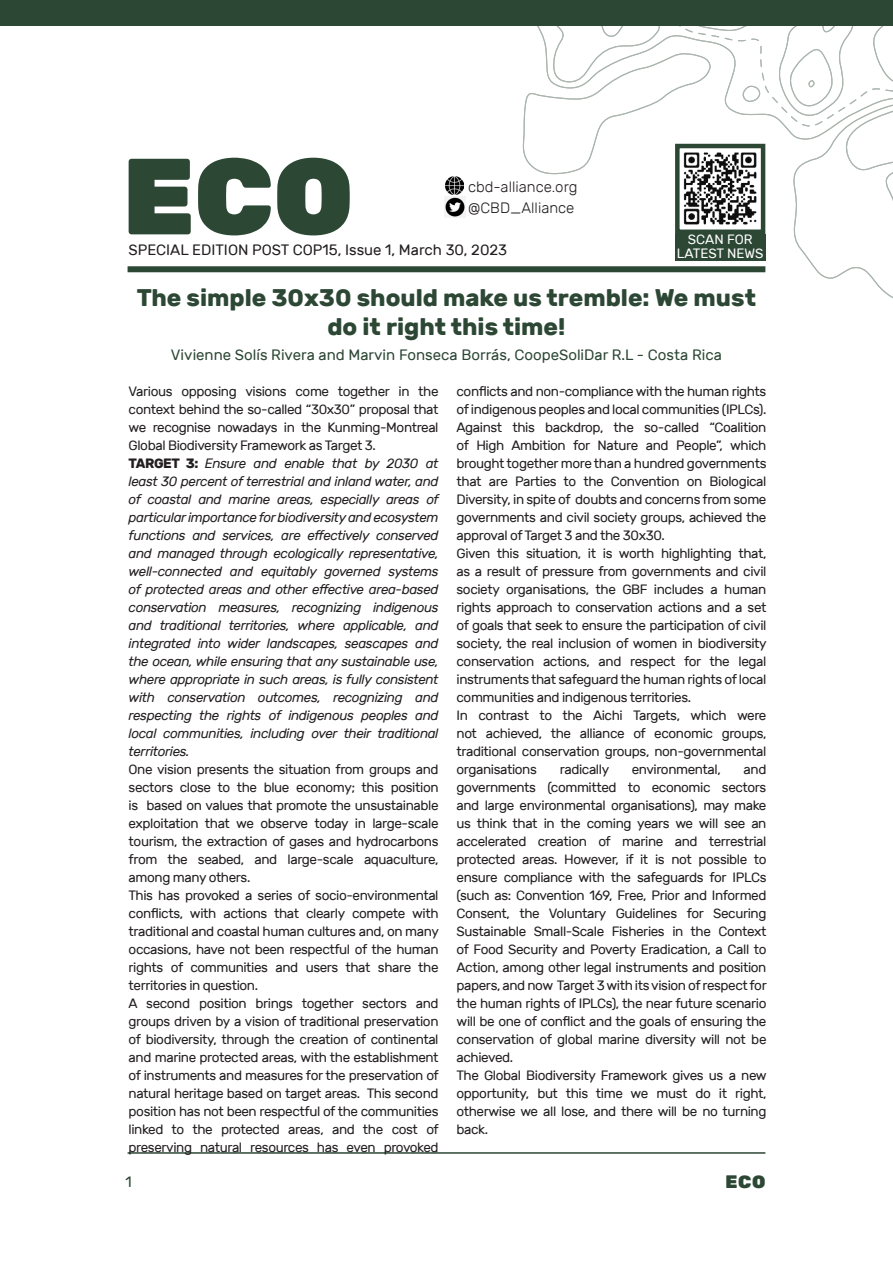
<style>
.page{position:relative;width:893px;height:1263px;background:#fff}
.page>*{position:absolute;margin:0;border:0;box-sizing:border-box;transform-origin:0 0}
.TITULOS{font:700 24px/28.8px "Rubik";color:#2d4735;text-align:center}
.t1{font:900 18px "Rubik";color:#2d4735}
.Autoria{font:15px "Rubik";color:#2d4735}
.Fecha-Edicion{font:15px "Rubik";color:#231f20}
.Fecha-Edicion-2{font:300 15px/21px "Rubik";color:#231f20}
.TEXTO{font:13.5px/18px "Rubik";letter-spacing:-.03em;color:#231f20;text-align:justify}
.TEXTO-2{font:italic 13.5px/18px "Rubik";letter-spacing:-.03em;color:#231f20;text-align:justify}
.Fecha-Edicion-3{font:13.5px "Rubik";color:#fff}
.s1{font-weight:700;font-style:normal}
</style>
<div class="page">
<hr style="left:128px;top:1152px;width:637px;height:2px;background:#2d4735">
<div style="left:128px;top:266px;width:637px;height:6px;background:#2d4735"></div>
<svg style="left:129px;top:158px;width:221px;height:77px"></svg>
<div style="left:0;top:0;width:893px;height:25px;background:#2d4735"></div>
<svg style="left:474px;top:25px;width:419px;height:274px"></svg>
<div style="left:675px;top:234px;width:90px;height:26px;background:#2d4735"></div>
<img style="left:445px;top:197px;width:21px;height:20px">
<img style="left:445px;top:177px;width:18px;height:17px">
<p class="Fecha-Edicion-2" style="left:468px;top:176px;width:111px">cbd-alliance.org @CBD_Alliance</p>
<p class="Fecha-Edicion-3" style="left:688px;top:232px;width:66px">SCAN FOR</p>
<p class="Fecha-Edicion" style="left:129px;top:242px;width:380px">SPECIAL EDITION POST COP15, Issue 1, March 30, 2023</p>
<p class="Fecha-Edicion-3" style="left:677px;top:246px;width:88px">LATEST NEWS</p>
<p class="TITULOS" style="left:137px;top:283px;width:621px">The simple 30x30 should make us tremble: We must do it right this time!</p>
<p class="Autoria" style="left:171px;top:347px;width:552px">Vivienne Solís Rivera and Marvin Fonseca Borrás, CoopeSoliDar R.L - Costa Rica</p>
<p class="TEXTO" style="left:129px;top:383px;width:311px">Various opposing visions come together in the context behind the so-called “30x30” proposal that we recognise nowadays in the Kunming-Montreal Global Biodiversity Framework as Target 3.</p>
<p class="TEXTO-2" style="left:129px;top:455px;width:312px"><span class="s1">TARGET 3:</span> Ensure and enable that by 2030 at least 30 percent of terrestrial and inland water, and of coastal and marine areas, especially areas of particular importance for biodiversity and ecosystem functions and services, are effectively conserved and managed through ecologically representative, well-connected and equitably governed systems of protected areas and other effective area-based conservation measures, recognizing indigenous and traditional territories, where applicable, and integrated into wider landscapes, seascapes and the ocean, while ensuring that any sustainable use, where appropriate in such areas, is fully consistent with conservation outcomes, recognizing and respecting the rights of indigenous peoples and local communities, including over their traditional territories.</p>
<p class="TEXTO" style="left:129px;top:761px;width:311px">One vision presents the situation from groups and sectors close to the blue economy; this position is based on values that promote the unsustainable exploitation that we observe today in large-scale tourism, the extraction of gases and hydrocarbons from the seabed, and large-scale aquaculture, among many others.</p>
<p class="TEXTO" style="left:129px;top:887px;width:312px">This has provoked a series of socio-environmental conflicts, with actions that clearly compete with traditional and coastal human cultures and, on many occasions, have not been respectful of the human rights of communities and users that share the territories in question.</p>
<p class="TEXTO" style="left:129px;top:995px;width:312px">A second position brings together sectors and groups driven by a vision of traditional preservation of biodiversity, through the creation of continental and marine protected areas, with the establishment of instruments and measures for the preservation of natural heritage based on target areas. This second position has not been respectful of the communities linked to the protected areas, and the cost of preserving natural resources has even provoked</p>
<p class="TEXTO" style="left:457px;top:383px;width:311px">conflicts and non-compliance with the human rights of indigenous peoples and local communities (IPLCs).</p>
<p class="TEXTO" style="left:457px;top:419px;width:311px">Against this backdrop, the so-called “Coalition of High Ambition for Nature and People”, which brought together more than a hundred governments that are Parties to the Convention on Biological Diversity, in spite of doubts and concerns from some governments and civil society groups, achieved the approval of Target 3 and the 30x30.</p>
<p class="TEXTO" style="left:457px;top:545px;width:312px">Given this situation, it is worth highlighting that, as a result of pressure from governments and civil society organisations, the GBF includes a human rights approach to conservation actions and a set of goals that seek to ensure the participation of civil society, the real inclusion of women in biodiversity conservation actions, and respect for the legal instruments that safeguard the human rights of local communities and indigenous territories.</p>
<p class="TEXTO" style="left:457px;top:707px;width:311px">In contrast to the Aichi Targets, which were not achieved, the alliance of economic groups, traditional conservation groups, non-governmental organisations</p>
<p class="TEXTO" style="left:457px;top:761px;width:312px;text-indent:287px">and governments (committed to economic sectors and large environmental organisations), may make us think that in the coming years we will see an accelerated creation of marine and terrestrial protected areas. However, if it is not possible to ensure compliance with the safeguards for IPLCs (such as: Convention 169, Free, Prior and Informed Consent, the Voluntary Guidelines for Securing Sustainable Small-Scale Fisheries in the Context of Food Security and Poverty Eradication, a Call to Action, among other legal instruments and position papers, and now Target 3 with its vision of respect for the human rights of IPLCs), the near future scenario will be one of conflict and the goals of ensuring the conservation of global marine diversity will not be achieved.</p>
<p class="TEXTO" style="left:457px;top:1067px;width:312px">The Global Biodiversity Framework gives us a new opportunity, but this time we must do it right, otherwise we all lose, and there will be no turning back.</p>
<p class="TEXTO" style="left:560px;top:761px;width:51px">radically</p>
<p class="TEXTO" style="left:632px;top:761px;width:90px">environmental,</p>
<p class="Autoria" style="left:126px;top:1174px;width:8px">1</p>
<h2 class="t1" style="left:726px;top:1171px;width:41px">ECO</h2>
</div>
